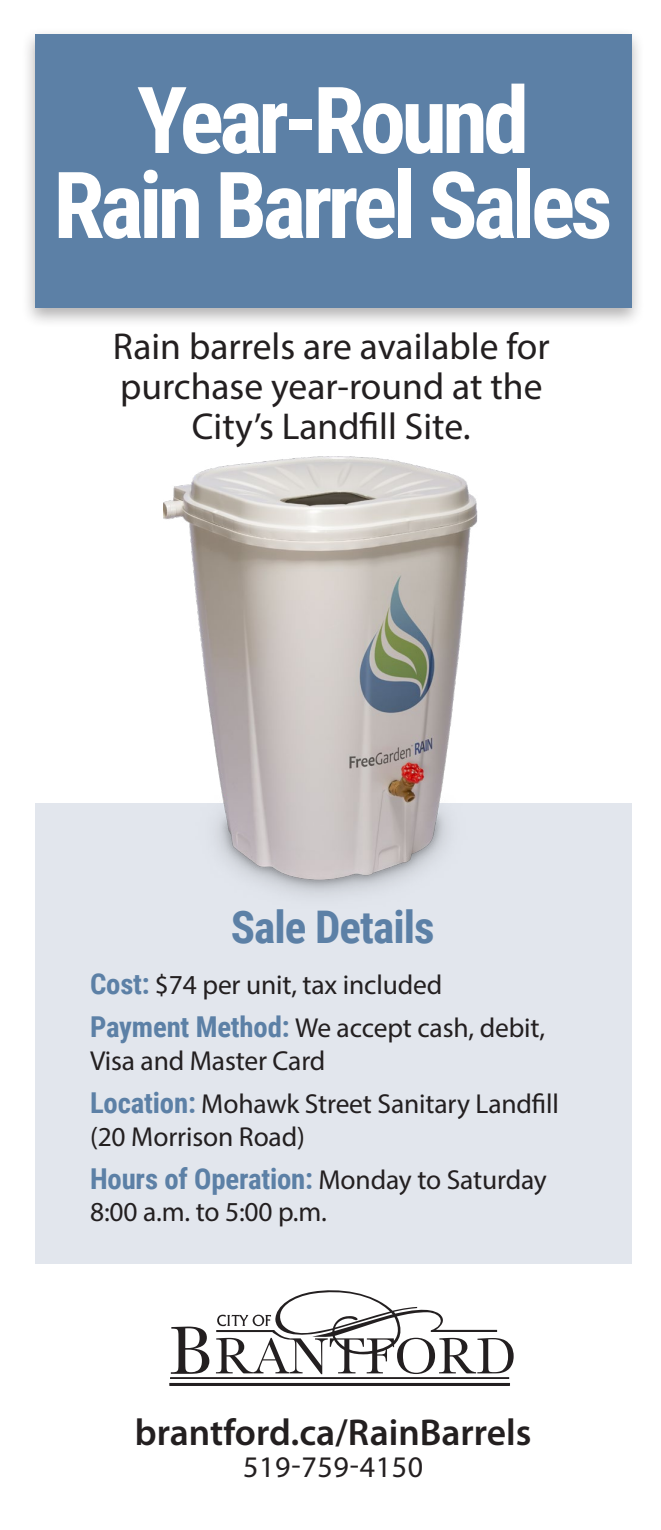
<style>
.page{position:relative;width:661px;height:1530px;background:#fff}
.page>*{position:absolute;margin:0;border:0;box-sizing:border-box;transform-origin:0 0}
.t1{font:700 92.5px/85px "Roboto Condensed";letter-spacing:-.05em;color:#fff;text-align:center}
.Paragraph_Header{font:700 45px "Roboto Condensed";letter-spacing:-.02em;color:#5c80a6}
.Sub-copy{font:37.5px/40px "Myriad Pro";color:#231f20;text-align:center}
.Sub-copy-2{font:600 37.5px "Myriad Pro";color:#231f20}
.Sub-copy-3{font:30px "Myriad Pro";letter-spacing:.02em;color:#231f20}
.body-copy{font:700 28.75px "Roboto Condensed";letter-spacing:-.005em;color:#5c80a6}
.body-copy-2{font:27.5px/32.5px "Myriad Pro";letter-spacing:-.005em;color:#231f20}
.s1{font-family:"Roboto Condensed";font-weight:700;font-size:28.75px;color:#5c80a6}
.s2{font-family:"Myriad Pro";font-weight:400;font-size:27.5px;color:#231f20}
</style>
<div class="page">
<div style="left:35px;top:803px;width:596px;height:461px;background:#e2e6ed"></div>
<div style="left:21px;top:27px;width:624px;height:301px;background:#231f20;opacity:.35"></div>
<div style="left:35px;top:34px;width:596px;height:274px;background:#5c80a6"></div>
<div style="left:170px;top:1377px;width:339px;height:2px;background:#231f20;border:1px solid #231f20"></div>
<div style="left:169px;top:1383px;width:341px;height:3px;border:3px solid #231f20"></div>
<svg style="left:170px;top:1290px;width:344px;height:85px"></svg>
<img style="left:164px;top:457px;width:314px;height:438px">
<h1 class="t1" style="left:53px;top:74px;width:560px">Year-Round<br>Rain Barrel Sales</h1>
<h2 class="Sub-copy" style="left:113px;top:326px;width:438px">Rain barrels are available for purchase year-round at the<br>City’s Landfill Site.</h2>
<h3 class="Paragraph_Header" style="left:231px;top:895px;width:205px">Sale Details</h3>
<p class="body-copy-2" style="left:90px;top:968px;width:353px"><span class="s1">Cost:</span> $74 per unit, tax included</p>
<p class="body-copy-2" style="left:90px;top:1011px;width:456px"><span class="s1">Payment Method:</span> We accept cash, debit,<br>Visa and Master Card</p>
<p class="body-copy-2" style="left:90px;top:1087px;width:470px"><span class="s1">Location:</span> Mohawk Street Sanitary Landfill (20 Morrison Road)</p>
<p class="body-copy" style="left:90px;top:1158px;width:458px">Hours of Operation: <span class="s2">Monday to Saturday</span></p>
<p class="body-copy-2" style="left:90px;top:1195px;width:238px">8:00 a.m. to 5:00 p.m.</p>
<h2 class="Sub-copy-2" style="left:135px;top:1411px;width:398px">brantford.ca/RainBarrels</h2>
<h2 class="Sub-copy-3" style="left:243px;top:1449px;width:182px">519-759-4150</h2>
</div>
